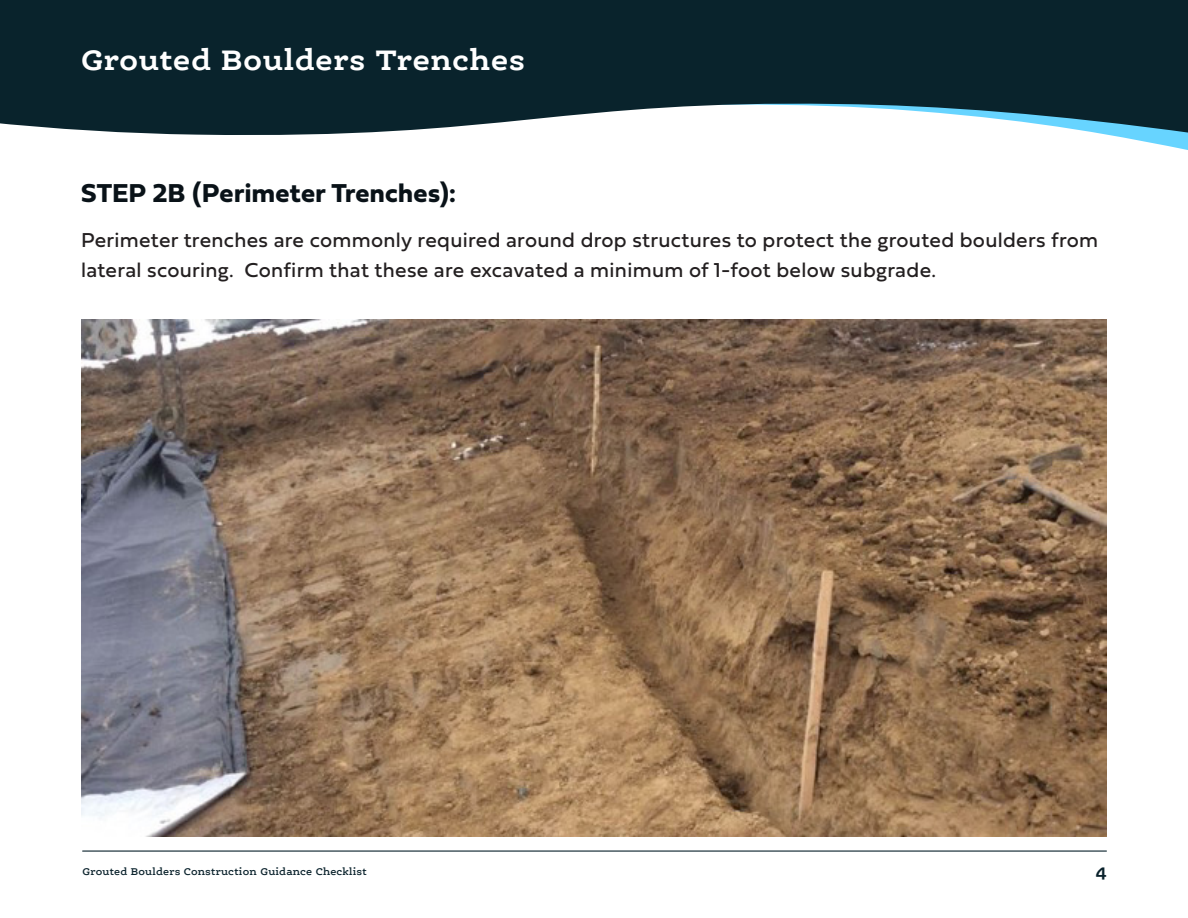
<style>
.page{position:relative;width:1188px;height:918px;background:#fff}
.page>*{position:absolute;margin:0;border:0;box-sizing:border-box;transform-origin:0 0}
.t1{font:700 30px "Ernestine Pro";letter-spacing:.015em;color:#fff}
.t2{font:700 27px "Fieldwork Hum";letter-spacing:.015em;color:#091218}
.Body{font:21px/30px "Fieldwork Hum";letter-spacing:.015em;color:#231f20}
.t3{font:700 18px "Ernestine Pro";color:#0a222c}
.t4{font:600 10.5px "Ernestine Pro";letter-spacing:.015em;color:#0a222c}
</style>
<div class="page">
<img style="left:81px;top:319px;width:1026px;height:518px">
<svg style="left:1121px;top:137px;width:67px;height:13px"></svg>
<svg style="left:0;top:0;width:1188px;height:137px;background:#243d46"></svg>
<hr style="left:83px;top:850px;width:1023px;height:2px;background:#0a222c">
<p class="t1" style="left:81px;top:41px;width:446px">Grouted Boulders Trenches</p>
<p class="t2" style="left:81px;top:172px;width:377px">STEP 2B (Perimeter Trenches):</p>
<p class="Body" style="left:81px;top:224px;width:1019px">Perimeter trenches are commonly required around drop structures to protect the grouted boulders from lateral scouring. Confirm that these are excavated a minimum of 1-foot below subgrade.</p>
<p class="t4" style="left:83px;top:865px;width:286px">Grouted Boulders Construction Guidance Checklist</p>
<p class="t3" style="left:1095px;top:860px;width:13px">4</p>
</div>
